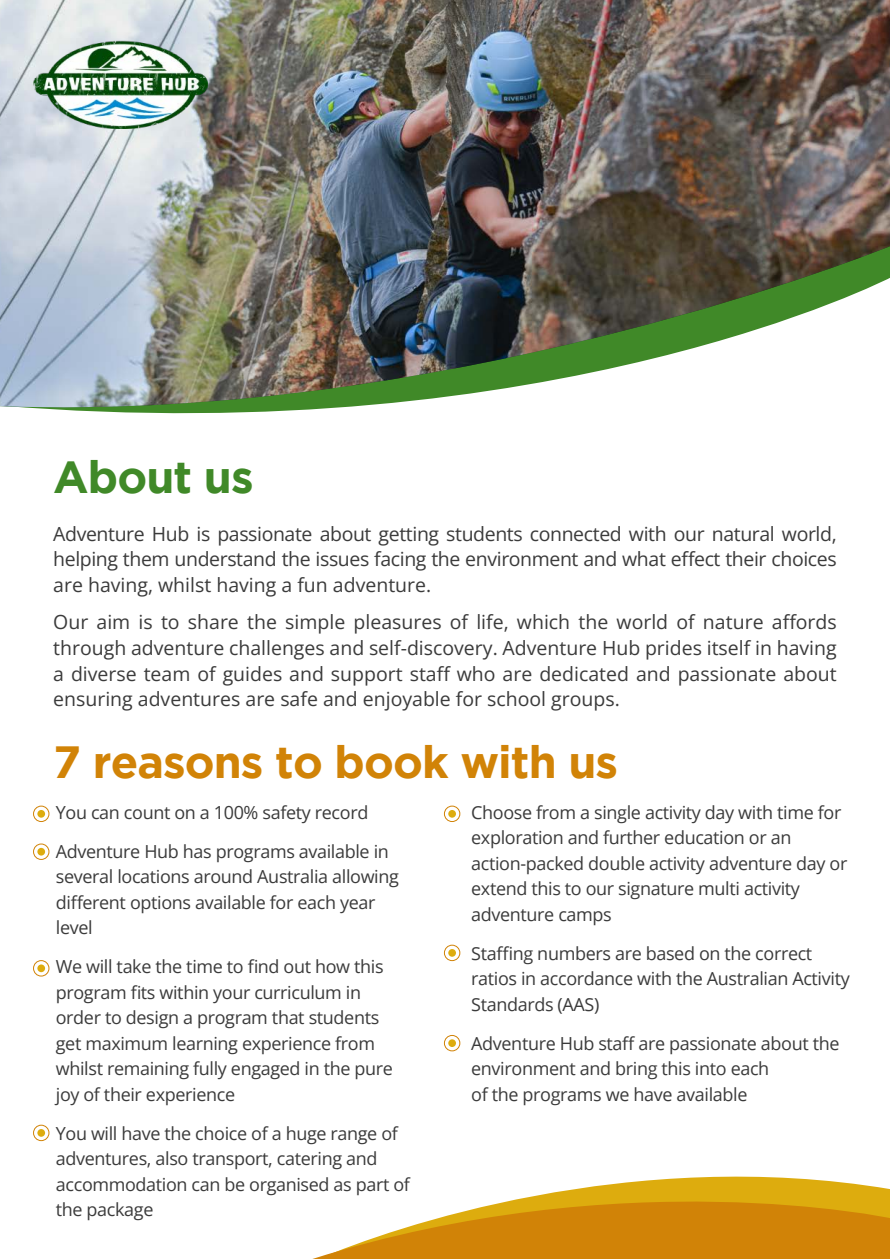
<style>
.page{position:relative;width:890px;height:1259px;background:#fff}
.page>*{position:absolute;margin:0;border:0;box-sizing:border-box;transform-origin:0 0}
.t1{font:700 45px "Gotham";letter-spacing:-.02em;color:#d18307}
.t2{font:700 45px "Gotham";letter-spacing:-.02em;color:#408928}
.t3{font:19.5px/25.5px "Open Sans";color:#3b3b3b;text-align:justify}
.t4{font:18px/25.5px "Open Sans";letter-spacing:-.02em;color:#3b3b3b}
.t5{font:18px/25.5px "Open Sans";letter-spacing:-.02em;color:#3b3b3b}
</style>
<div class="page">
<svg style="left:316px;top:1176px;width:574px;height:82px;fill:#d18307"></svg>
<img style="left:0;top:0;width:890px;height:414px">
<img style="left:33px;top:28px;width:175px;height:101px">
<div style="left:33px;top:805px;width:16px;height:17px;border:1px solid #d18307;border-radius:50%"></div>
<div style="left:37px;top:810px;width:8px;height:7px;background:#ddac0e;border-radius:50%"></div>
<div style="left:33px;top:843px;width:16px;height:16px;border:1px solid #d18307;border-radius:50%"></div>
<div style="left:37px;top:847px;width:8px;height:8px;background:#ddac0e;border-radius:50%"></div>
<div style="left:444px;top:805px;width:16px;height:17px;border:1px solid #d18307;border-radius:50%"></div>
<div style="left:448px;top:810px;width:8px;height:7px;background:#ddac0e;border-radius:50%"></div>
<div style="left:444px;top:944px;width:16px;height:17px;border:1px solid #d18307;border-radius:50%"></div>
<div style="left:448px;top:949px;width:8px;height:7px;background:#ddac0e;border-radius:50%"></div>
<div style="left:444px;top:1034px;width:16px;height:17px;border:1px solid #d18307;border-radius:50%"></div>
<div style="left:448px;top:1039px;width:8px;height:7px;background:#ddac0e;border-radius:50%"></div>
<div style="left:33px;top:960px;width:16px;height:16px;border:1px solid #d18307;border-radius:50%"></div>
<div style="left:37px;top:964px;width:8px;height:8px;background:#ddac0e;border-radius:50%"></div>
<div style="left:33px;top:1124px;width:16px;height:16px;border:1px solid #d18307;border-radius:50%"></div>
<svg style="left:37px;top:1128px;width:8px;height:8px"></svg>
<h1 class="t2" style="left:53px;top:450px;width:202px">About us</h1>
<p class="t3" style="left:53px;top:520px;width:785px">Adventure Hub is passionate about getting students connected with our natural world, helping them understand the issues facing the environment and what effect their choices are having, whilst having a fun adventure.</p>
<p class="t3" style="left:53px;top:609px;width:785px">Our aim is to share the simple pleasures of life, which the world of nature affords through adventure challenges and self-discovery. Adventure Hub prides itself in having a diverse team of guides and support staff who are dedicated and passionate about ensuring adventures are safe and enjoyable for school groups.</p>
<h1 class="t1" style="left:53px;top:735px;width:566px">7 reasons to book with us</h1>
<p class="t4" style="left:56px;top:792px;width:335px;line-height:39px">You can count on a 100% safety record<br>Adventure Hub has programs available in</p>
<p class="t4" style="left:56px;top:863px;width:345px">several locations around Australia allowing different options available for each year level</p>
<p class="t4" style="left:56px;top:953px;width:339px">We will take the time to find out how this program fits within your curriculum in order to design a program that students get maximum learning experience from whilst remaining fully engaged in the pure joy of their experience</p>
<p class="t4" style="left:56px;top:1120px;width:356px">You will have the choice of a huge range of adventures, also transport, catering and accommodation can be organised as part of the package</p>
<p class="t5" style="left:471px;top:799px;width:378px">Choose from a single activity day with time for exploration and further education or an action-packed double activity adventure day or extend this to our signature multi activity adventure camps</p>
<p class="t5" style="left:471px;top:940px;width:380px">Staffing numbers are based on the correct ratios in accordance with the Australian Activity<br>Standards (AAS)</p>
<p class="t5" style="left:471px;top:1030px;width:370px">Adventure Hub staff are passionate about the environment and bring this into each<br>of the programs we have available</p>
</div>
